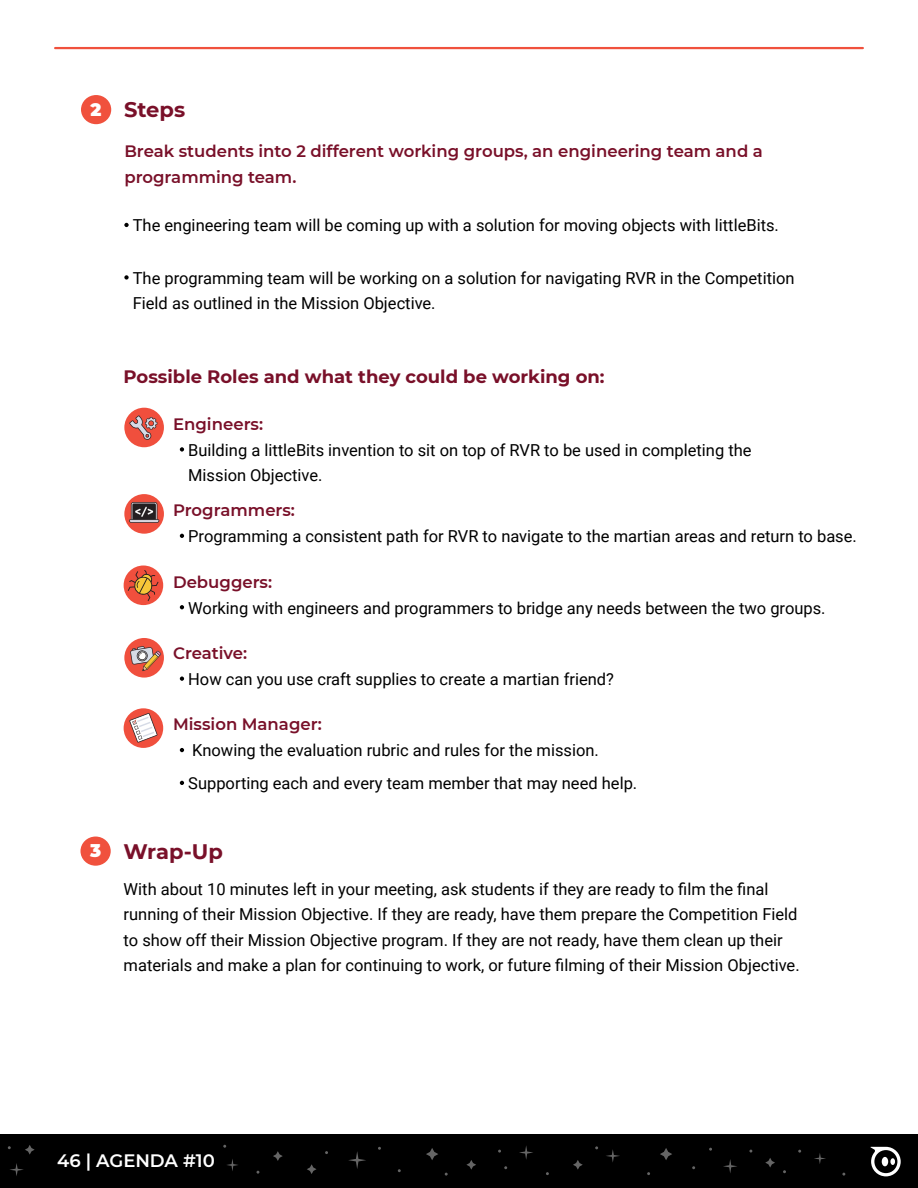
<style>
.page{position:relative;width:918px;height:1188px;background:#fff}
.page>*{position:absolute;margin:0;border:0;box-sizing:border-box;transform-origin:0 0}
.t1{font:700 21px "Montserrat";color:#791029}
.t2{font:700 18px "Montserrat";color:#791029}
.t3{font:600 18px "Montserrat";color:#fff}
.t4{font:16.5px/25.5px "Roboto";color:#000}
.t5{font:600 16.5px/25.5px "Montserrat";color:#791029}
.s1{font-weight:900;font-size:18px;color:#fff}
</style>
<div class="page">
<hr style="left:55px;top:47px;width:808px;height:2px;background:#f0513d">
<div style="left:0;top:1134px;width:918px;height:54px;background:#000"></div>
<svg style="left:870px;top:1147px;width:31px;height:29px"></svg>
<div style="left:882px;top:1157px;width:6px;height:9px;background:#fff;border-radius:50%"></div>
<svg style="left:348px;top:1151px;width:18px;height:18px"></svg>
<svg style="left:227px;top:1159px;width:11px;height:12px"></svg>
<svg style="left:606px;top:1149px;width:14px;height:13px"></svg>
<svg style="left:10px;top:1163px;width:14px;height:13px"></svg>
<svg style="left:426px;top:1148px;width:12px;height:12px"></svg>
<svg style="left:466px;top:1160px;width:10px;height:10px"></svg>
<svg style="left:273px;top:1151px;width:10px;height:10px"></svg>
<svg style="left:765px;top:1158px;width:10px;height:10px"></svg>
<svg style="left:660px;top:1148px;width:12px;height:12px"></svg>
<svg style="left:573px;top:1160px;width:10px;height:10px"></svg>
<svg style="left:307px;top:1164px;width:10px;height:10px"></svg>
<svg style="left:25px;top:1145px;width:10px;height:10px"></svg>
<svg style="left:519px;top:1146px;width:14px;height:14px"></svg>
<svg style="left:723px;top:1159px;width:14px;height:14px"></svg>
<svg style="left:814px;top:1153px;width:12px;height:11px"></svg>
<div style="left:80px;top:837px;width:31px;height:29px;background:#f0513d;border-radius:50%"></div>
<div style="left:81px;top:95px;width:30px;height:29px;background:#f0513d;border-radius:50%"></div>
<svg style="left:180px;top:447px;width:4px;height:5px"></svg>
<svg style="left:180px;top:534px;width:4px;height:4px"></svg>
<svg style="left:180px;top:605px;width:4px;height:4px"></svg>
<svg style="left:180px;top:677px;width:4px;height:4px"></svg>
<svg style="left:124px;top:223px;width:5px;height:4px"></svg>
<svg style="left:124px;top:275px;width:5px;height:5px"></svg>
<svg style="left:180px;top:748px;width:4px;height:4px"></svg>
<svg style="left:180px;top:781px;width:4px;height:4px"></svg>
<div style="left:124px;top:566px;width:39px;height:39px;background:#f04f3d;border-radius:50%"></div>
<svg style="left:128px;top:570px;width:31px;height:31px"></svg>
<div style="left:124px;top:408px;width:40px;height:39px;background:#f04f3d;border-radius:50%"></div>
<svg style="left:129px;top:415px;width:28px;height:25px"></svg>
<div style="left:124px;top:494px;width:40px;height:40px;background:#f04f3d;border-radius:50%"></div>
<svg style="left:129px;top:502px;width:30px;height:21px"></svg>
<div style="left:124px;top:708px;width:39px;height:40px;background:#f04f3d;border-radius:50%"></div>
<svg style="left:129px;top:713px;width:28px;height:30px"></svg>
<div style="left:124px;top:638px;width:40px;height:40px;background:#f04f3d;border-radius:50%"></div>
<svg style="left:130px;top:646px;width:31px;height:25px"></svg>
<p class="t1" style="left:91px;top:95px;width:96px"><span class="s1">2</span> Steps</p>
<p class="t5" style="left:124px;top:138px;width:640px">Break students into 2 different working groups, an engineering team and a programming team.</p>
<p class="t4" style="left:133px;top:212px;width:648px">The engineering team will be coming up with a solution for moving objects with littleBits.</p>
<p class="t4" style="left:133px;top:265px;width:663px">The programming team will be working on a solution for navigating RVR in the Competition<br>Field as outlined in the Mission Objective.</p>
<p class="t2" style="left:124px;top:363px;width:482px">Possible Roles and what they could be working on:</p>
<p class="t5" style="left:173px;top:410px;width:91px">Engineers:</p>
<p class="t4" style="left:188px;top:436px;width:565px">Building a littleBits invention to sit on top of RVR to be used in completing the<br>Mission Objective.</p>
<p class="t5" style="left:173px;top:497px;width:123px">Programmers:</p>
<p class="t4" style="left:188px;top:523px;width:670px">Programming a consistent path for RVR to navigate to the martian areas and return to base.</p>
<p class="t5" style="left:173px;top:568px;width:101px">Debuggers:</p>
<p class="t4" style="left:188px;top:594px;width:639px">Working with engineers and programmers to bridge any needs between the two groups.</p>
<p class="t5" style="left:173px;top:640px;width:76px">Creative:</p>
<p class="t4" style="left:188px;top:666px;width:427px">How can you use craft supplies to create a martian friend?</p>
<p class="t5" style="left:173px;top:711px;width:150px">Mission Manager:</p>
<p class="t4" style="left:188px;top:733px;width:451px;line-height:32.8px">Knowing the evaluation rubric and rules for the mission.<br>Supporting each and every team member that may need help.</p>
<p class="t1" style="left:90px;top:836px;width:134px"><span class="s1">3</span> Wrap-Up</p>
<p class="t4" style="left:124px;top:876px;width:678px">With about 10 minutes left in your meeting, ask students if they are ready to film the final running of their Mission Objective. If they are ready, have them prepare the Competition Field to show off their Mission Objective program. If they are not ready, have them clean up their materials and make a plan for continuing to work, or future filming of their Mission Objective.</p>
<p class="t3" style="left:57px;top:1148px;width:159px">46 | AGENDA #10</p>
</div>
